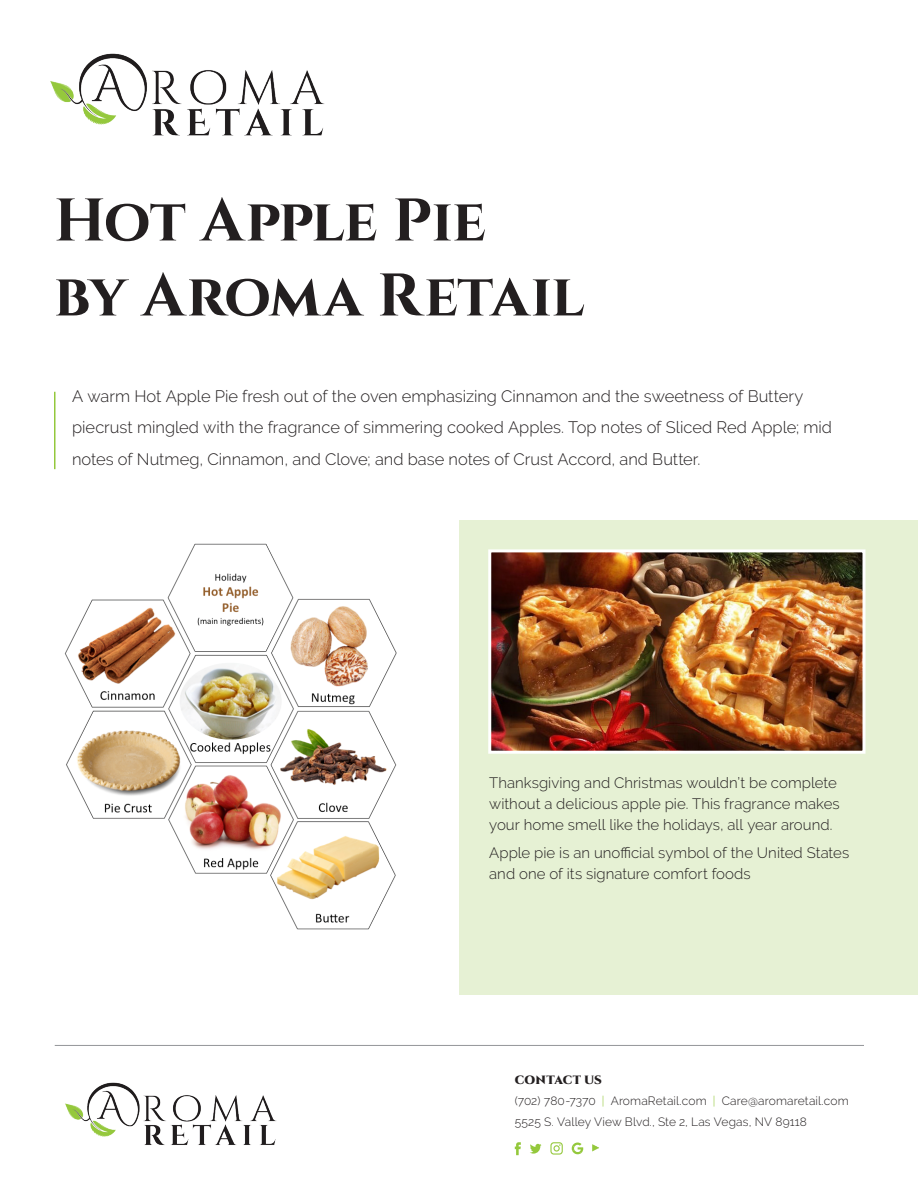
<style>
.page{position:relative;width:918px;height:1188px;background:#fff}
.page>*{position:absolute;margin:0;border:0;box-sizing:border-box;transform-origin:0 0}
.t1{font:700 60px "Cinzel";letter-spacing:-.01em;color:#231f20}
.t2{font:300 16.5px/31.5px "Raleway";color:#231f20}
.t3{font:300 15px/21px "Raleway";letter-spacing:.005em;color:#231f20}
.t4{font:300 12px "Raleway";letter-spacing:.01em;color:#231f20}
.t5{font:900 12px "Cinzel";letter-spacing:.005em;color:#231f20}
.s1{color:#94c83c}
</style>
<div class="page">
<div style="left:459px;top:520px;width:459px;height:474px;background:#e6f1d4"></div>
<img style="left:64px;top:543px;width:333px;height:387px">
<img style="left:65px;top:1082px;width:212px;height:63px">
<img style="left:50px;top:53px;width:275px;height:83px">
<svg style="left:515px;top:1142px;width:6px;height:13px"></svg>
<svg style="left:530px;top:1144px;width:12px;height:10px"></svg>
<svg style="left:550px;top:1142px;width:13px;height:13px"></svg>
<svg style="left:572px;top:1143px;width:11px;height:11px"></svg>
<svg style="left:592px;top:1144px;width:7px;height:8px"></svg>
<hr style="left:54px;top:392px;width:2px;height:77px;background:#94c83c">
<img style="left:492px;top:553px;width:370px;height:197px">
<div style="left:488px;top:549px;width:378px;height:205px;border:3px solid #fff"></div>
<hr style="left:55px;top:1045px;width:809px;height:1px;background:#939598">
<p class="t1" style="left:54px;top:184px;width:434px">Hot Apple Pie</p>
<p class="t1" style="left:54px;top:259px;width:532px">by Aroma Retail</p>
<p class="t2" style="left:72px;top:380px;width:762px">A warm Hot Apple Pie fresh out of the oven emphasizing Cinnamon and the sweetness of Buttery piecrust mingled with the fragrance of simmering cooked Apples. Top notes of Sliced Red Apple; mid notes of Nutmeg, Cinnamon, and Clove; and base notes of Crust Accord, and Butter.</p>
<p class="t3" style="left:489px;top:772px;width:352px">Thanksgiving and Christmas wouldn’t be complete without a delicious apple pie. This fragrance makes your home smell like the holidays, all year around.</p>
<p class="t3" style="left:489px;top:842px;width:362px">Apple pie is an unofficial symbol of the United States and one of its signature comfort foods</p>
<p class="t5" style="left:515px;top:1072px;width:89px">CONTACT US</p>
<p class="t4" style="left:515px;top:1094px;width:335px">(702) 780-7370 <span class="s1">|</span> AromaRetail.com <span class="s1">|</span> Care@aromaretail.com</p>
<p class="t4" style="left:515px;top:1115px;width:294px">5525 S. Valley View Blvd., Ste 2, Las Vegas, NV 89118</p>
</div>
